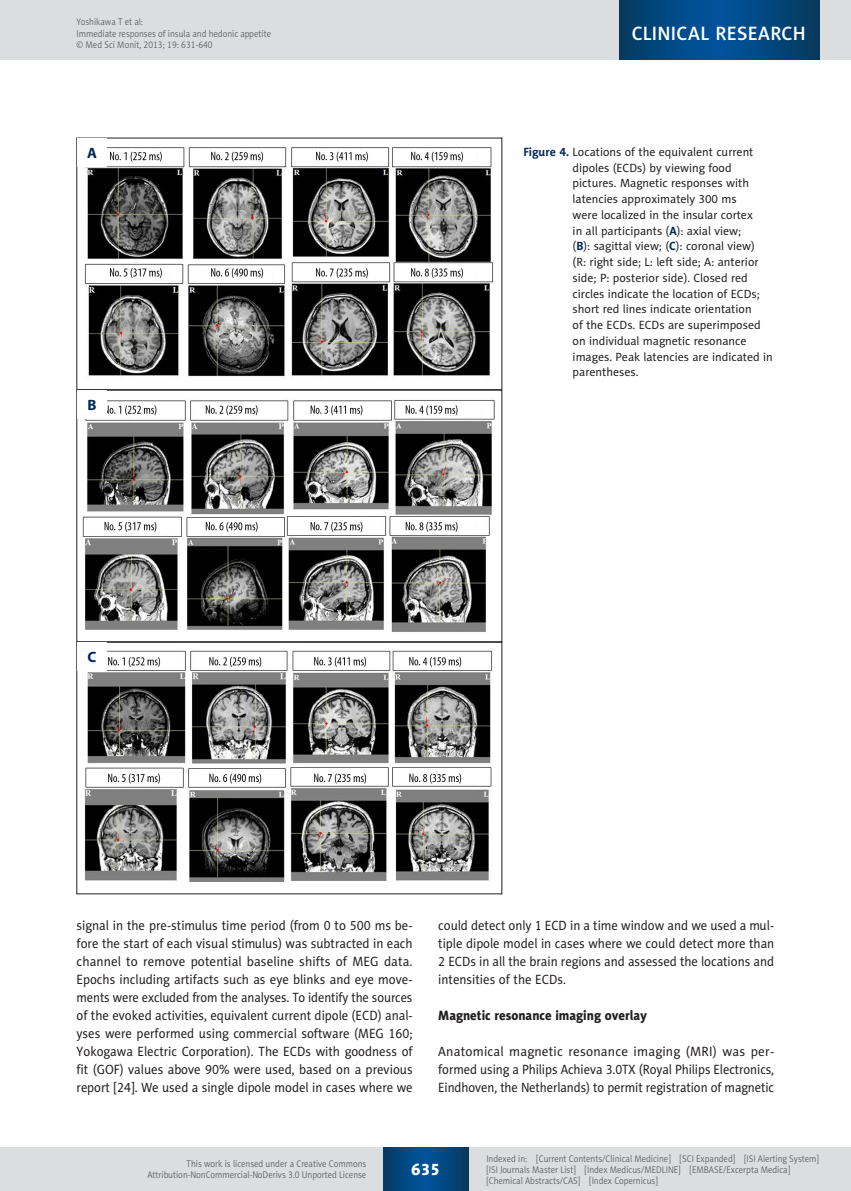
<style>
.page{position:relative;width:851px;height:1191px;background:#fff}
.page>*{position:absolute;margin:0;border:0;box-sizing:border-box;transform-origin:0 0}
.t1{font:19.5px "Naomi Sans EFN Medium";letter-spacing:.015em;color:#fff}
.t2{font:16.5px "Naomi Sans EFN Heavy";color:#fff}
.t3{font:700 15px "Myriad Pro";color:#00295c}
.MSM_Body{font:13.5px/18px "Naomi Sans EFN";color:#231f20;text-align:justify;scale:.95 1}
.MSM_Body-2{font:13.5px/18px "Naomi Sans EFN";color:#231f20;text-align:justify}
.MSM_Headline_2{font:13.5px "Naomi Sans EFN Heavy";color:#231f20;scale:.95 1}
.MSM_Rycina_tytul{font:12px/15.8px "Naomi Sans EFN";color:#231f20}
.t4{font:9.75px/11.2px "Naomi Sans EFN Light";color:#57585a;scale:.9 1}
.s1{font-weight:700;color:#00295c}
</style>
<div class="page">
<img style="left:84px;top:147px;width:410px;height:230px">
<div style="left:77px;top:138px;width:425px;height:252px;border:1px solid #231f20"></div>
<div style="left:77px;top:138px;width:30px;height:28px;background:#fff"></div>
<img style="left:82px;top:400px;width:413px;height:232px">
<div style="left:77px;top:390px;width:425px;height:252px;border:1px solid #231f20"></div>
<div style="left:77px;top:390px;width:30px;height:28px;background:#fff"></div>
<img style="left:84px;top:650px;width:408px;height:232px">
<div style="left:77px;top:642px;width:425px;height:252px;border:1px solid #231f20"></div>
<div style="left:77px;top:642px;width:30px;height:28px;background:#fff"></div>
<div style="left:0;top:1148px;width:850px;height:43px;background:#dcdddf"></div>
<svg style="left:383px;top:1148px;width:85px;height:42px;background:#02477e"></svg>
<div style="left:0;top:0;width:850px;height:60px;background:#dcdddf"></div>
<svg style="left:619px;top:0;width:200px;height:60px;background:#02477e"></svg>
<p class="t4" style="left:77px;top:16px;width:217px">Yoshikawa T et al:<br>Immediate responses of insula and hedonic appetite © Med Sci Monit, 2013; 19: 631-640</p>
<h1 class="t1" style="left:631px;top:22px;width:175px">CLINICAL RESEARCH</h1>
<p class="t3" style="left:87px;top:143px;width:11px">A</p>
<p class="t3" style="left:87px;top:395px;width:11px">B</p>
<p class="t3" style="left:87px;top:647px;width:10px">C</p>
<p class="MSM_Rycina_tytul" style="left:572px;top:144px;width:202px;text-indent:-49px"><span class="s1">Figure 4.</span> Locations of the equivalent current dipoles (ECDs) by viewing food pictures. Magnetic responses with latencies approximately 300 ms<br>were localized in the insular cortex<br>in all participants (<span class="s1">A</span>): axial view;<br>(<span class="s1">B</span>): sagittal view; (<span class="s1">C</span>): coronal view)<br>(R: right side; L: left side; A: anterior side; P: posterior side). Closed red circles indicate the location of ECDs; short red lines indicate orientation<br>of the ECDs. ECDs are superimposed on individual magnetic resonance images. Peak latencies are indicated in parentheses.</p>
<p class="MSM_Body" style="left:77px;top:916px;width:355px">signal in the pre-stimulus time period (from 0 to 500 ms be&shy;fore the start of each visual stimulus) was subtracted in each channel to remove potential baseline shifts of MEG data.<br>Epochs including artifacts such as eye blinks and eye move&shy;ments were excluded from the analyses. To identify the sources of the evoked activities, equivalent current dipole (ECD) anal&shy;yses were performed using commercial software (MEG 160; Yokogawa Electric Corporation). The ECDs with goodness of fit (GOF) values above 90% were used, based on a previous report [24]. We used a single dipole model in cases where we</p>
<p class="MSM_Body" style="left:438px;top:916px;width:355px">could detect only 1 ECD in a time window and we used a mul&shy;tiple dipole model in cases where we could detect more than 2 ECDs in all the brain regions and assessed the locations and intensities of the ECDs.</p>
<p class="MSM_Headline_2" style="left:438px;top:1007px;width:221px">Magnetic resonance imaging overlay</p>
<p class="MSM_Body-2" style="left:438px;top:1042px;width:337px">Anatomical magnetic resonance imaging (MRI) was per&shy;formed using a Philips Achieva 3.0TX (Royal Philips Electronics, Eindhoven, the Netherlands) to permit registration of magnetic</p>
<p class="t4" style="left:147px;top:1158px;width:245px;text-align:right">This work is licensed under a Creative Commons<br>Attribution-NonCommercial-NoDerivs 3.0 Unported License</p>
<p class="t2" style="left:411px;top:1159px;width:30px">635</p>
<p class="t4" style="left:486px;top:1152px;width:371px">Indexed in: [Current Contents/Clinical Medicine] [SCI Expanded] [ISI Alerting System] [ISI Journals Master List] [Index Medicus/MEDLINE] [EMBASE/Excerpta Medica] [Chemical Abstracts/CAS] [Index Copernicus]</p>
</div>
